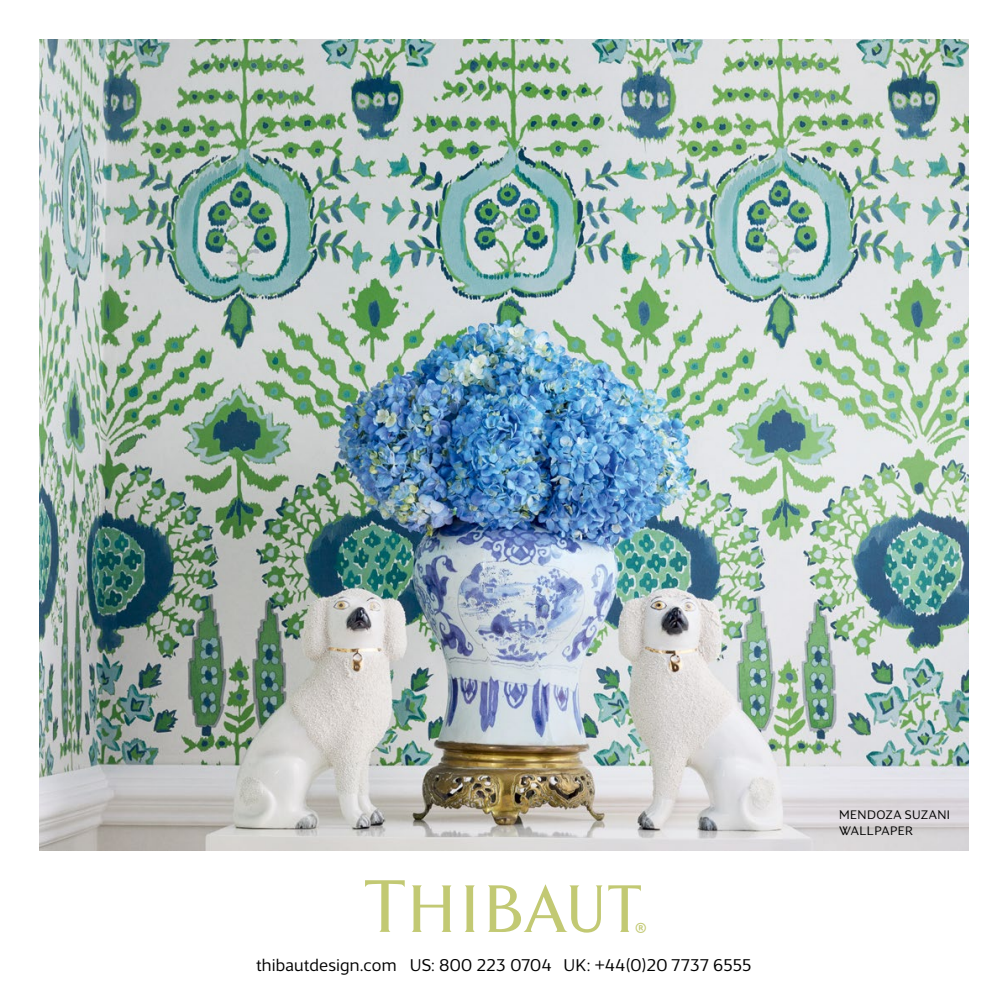
<style>
.page{position:relative;width:1008px;height:1008px;background:#fff}
.page>*{position:absolute;margin:0;border:0;box-sizing:border-box;transform-origin:0 0}
.t1{font:31.32px "Maya Samuels";color:#c2c973}
.t2{font:300 17.5px "Maya Samuels";letter-spacing:.015em;color:#000}
.t3{font:300 12.6px/15.8px "Maya Samuels";letter-spacing:.03em;color:#000}
.s1{font-size:18.2px}
</style>
<div class="page">
<img style="left:39px;top:39px;width:930px;height:812px">
<svg style="left:365px;top:880px;width:40px;height:52px"></svg>
<svg style="left:412px;top:885px;width:40px;height:47px"></svg>
<svg style="left:465px;top:885px;width:10px;height:47px"></svg>
<svg style="left:488px;top:884px;width:153px;height:49px"></svg>
<h1 class="t1" style="left:635px;top:915px;width:13px">®</h1>
<p class="t2" style="left:256px;top:955px;width:497px"><span class="s1">thibautdesign.com</span> US: 800 223 0704 UK: +44(0)20 7737 6555</p>
<p class="t3" style="left:839px;top:807px;width:112px">MENDOZA SUZANI<br>WALLPAPER</p>
</div>
